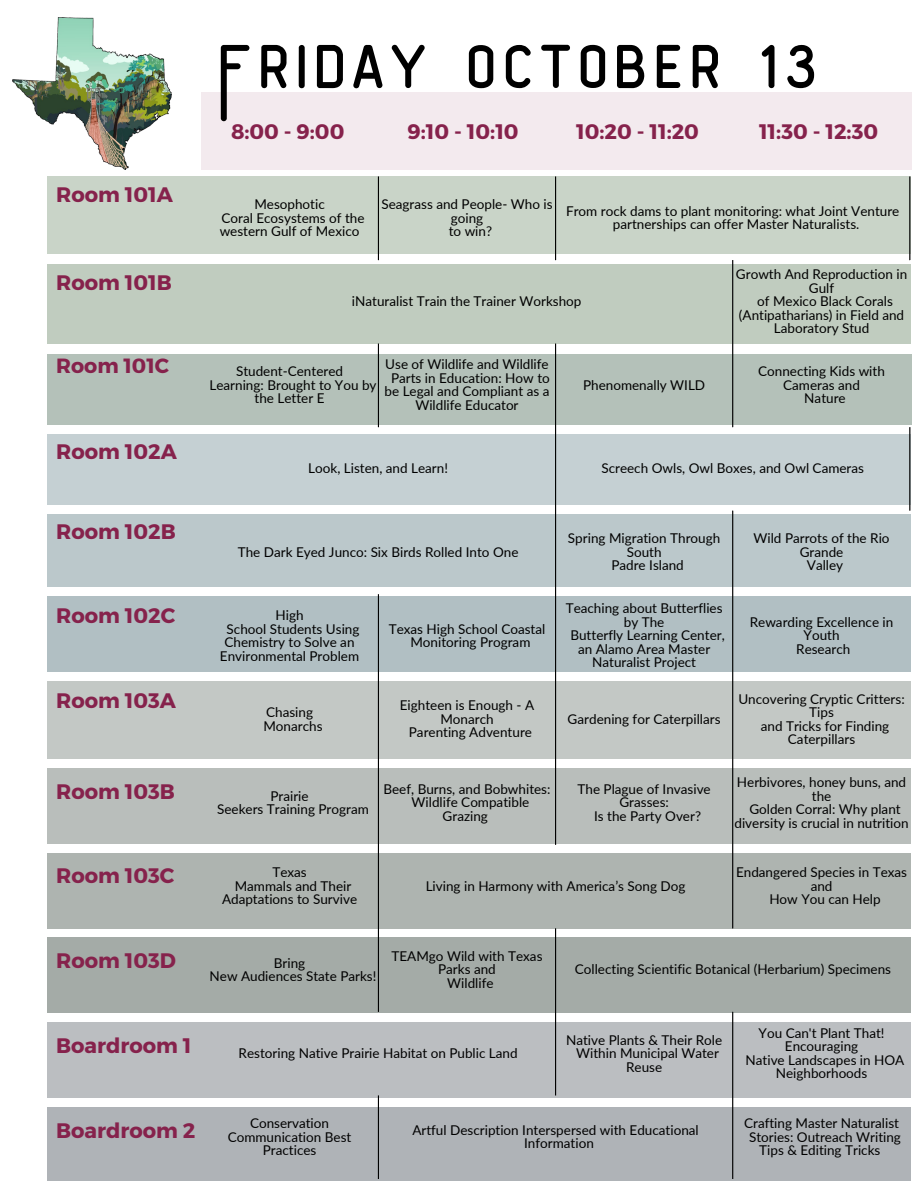
<style>
.page{position:relative;width:918px;height:1188px;background:#fff}
.page>*{position:absolute;margin:0;border:0;box-sizing:border-box;transform-origin:0 0}
.t1{font:60px "Vintage Typeface";color:#000}
.t2{font:700 21px "Montserrat";color:#86224c}
.t3{font:700 20.55px "Montserrat";color:#86224c}
.t4{font:13.5px/13.5px "Lato";color:#000;text-align:center}
</style>
<div class="page">
<div style="left:48px;top:177px;width:863px;height:77px;background:#c9d4c8"></div>
<div style="left:48px;top:264px;width:863px;height:80px;background:#c0ccbf"></div>
<div style="left:48px;top:354px;width:864px;height:70px;background:#b4c1b9"></div>
<div style="left:48px;top:434px;width:863px;height:71px;background:#c5d0d3"></div>
<div style="left:48px;top:596px;width:863px;height:75px;background:#b1bfc3"></div>
<div style="left:48px;top:514px;width:863px;height:72px;background:#bbc8cb"></div>
<div style="left:48px;top:768px;width:863px;height:75px;background:#b9bebb"></div>
<div style="left:48px;top:681px;width:863px;height:77px;background:#c3c8c5"></div>
<div style="left:48px;top:853px;width:863px;height:75px;background:#aeb4b0"></div>
<div style="left:48px;top:938px;width:863px;height:75px;background:#a4aba7"></div>
<div style="left:48px;top:1023px;width:863px;height:75px;background:#bbbec1"></div>
<div style="left:48px;top:1107px;width:863px;height:73px;background:#afb3b7"></div>
<div style="left:201px;top:92px;width:710px;height:77px;background:#f3eaee"></div>
<hr style="left:378px;top:177px;width:1px;height:83px;background:#000">
<hr style="left:378px;top:344px;width:1px;height:83px;background:#000">
<hr style="left:378px;top:594px;width:1px;height:418px;background:#000">
<hr style="left:378px;top:1095px;width:1px;height:84px;background:#000">
<hr style="left:555px;top:177px;width:1px;height:83px;background:#000">
<hr style="left:555px;top:344px;width:1px;height:501px;background:#000">
<hr style="left:555px;top:928px;width:1px;height:167px;background:#000">
<hr style="left:732px;top:260px;width:1px;height:167px;background:#000">
<hr style="left:732px;top:511px;width:1px;height:417px;background:#000">
<hr style="left:732px;top:1012px;width:1px;height:167px;background:#000">
<hr style="left:909px;top:177px;width:1px;height:83px;background:#000">
<hr style="left:909px;top:427px;width:1px;height:84px;background:#000">
<img style="left:12px;top:18px;width:159px;height:152px">
<p class="t2" style="left:56px;top:181px;width:118px">Room 101A</p>
<p class="t2" style="left:56px;top:268px;width:117px">Room 101B</p>
<p class="t3" style="left:56px;top:353px;width:114px">Room 101C</p>
<p class="t2" style="left:56px;top:438px;width:122px">Room 102A</p>
<p class="t1" style="left:215px;top:38px;width:607px">Friday October 13</p>
<p class="t2" style="left:231px;top:117px;width:115px">8:00 - 9:00</p>
<p class="t2" style="left:408px;top:117px;width:113px">9:10 - 10:10</p>
<p class="t2" style="left:576px;top:117px;width:125px">10:20 - 11:20</p>
<p class="t2" style="left:759px;top:117px;width:121px">11:30 - 12:30</p>
<p class="t4" style="left:254px;top:197px;width:72px">Mesophotic</p>
<p class="t4" style="left:220px;top:211px;width:146px;text-align:left">Coral Ecosystems of the western Gulf of Mexico</p>
<p class="t4" style="left:381px;top:197px;width:173px">Seagrass and People- Who is going</p>
<p class="t4" style="left:449px;top:224px;width:45px">to win?</p>
<p class="t4" style="left:566px;top:204px;width:335px">From rock dams to plant monitoring: what Joint Venture</p>
<p class="t4" style="left:613px;top:217px;width:248px">partnerships can offer Master Naturalists.</p>
<p class="t4" style="left:352px;top:294px;width:231px">iNaturalist Train the Trainer Workshop</p>
<p class="t4" style="left:236px;top:364px;width:109px">Student-Centered</p>
<p class="t4" style="left:210px;top:378px;width:169px">Learning: Brought to You by the Letter E</p>
<p class="t4" style="left:385px;top:357px;width:165px">Use of Wildlife and Wildlife</p>
<p class="t4" style="left:385px;top:371px;width:167px">Parts in Education: How to be Legal and Compliant as a<br>Wildlife Educator</p>
<p class="t4" style="left:583px;top:378px;width:124px">Phenomenally WILD</p>
<p class="t4" style="left:736px;top:267px;width:173px">Growth And Reproduction in<br>Gulf</p>
<p class="t4" style="left:739px;top:294px;width:167px">of Mexico Black Corals (Antipatharians) in Field and<br>Laboratory Stud</p>
<p class="t4" style="left:758px;top:364px;width:128px">Connecting Kids with<br>Cameras and</p>
<p class="t4" style="left:804px;top:391px;width:43px">Nature</p>
<p class="t4" style="left:308px;top:461px;width:141px">Look, Listen, and Learn!</p>
<p class="t4" style="left:601px;top:461px;width:264px">Screech Owls, Owl Boxes, and Owl Cameras</p>
<p class="t2" style="left:56px;top:518px;width:121px">Room 102B</p>
<p class="t4" style="left:238px;top:545px;width:282px">The Dark Eyed Junco: Six Birds Rolled Into One</p>
<p class="t4" style="left:568px;top:531px;width:154px">Spring Migration Through<br>South</p>
<p class="t4" style="left:611px;top:558px;width:74px">Padre Island</p>
<p class="t4" style="left:754px;top:531px;width:138px">Wild Parrots of the Rio<br>Grande</p>
<p class="t4" style="left:807px;top:558px;width:38px">Valley</p>
<p class="t2" style="left:56px;top:602px;width:121px">Room 102C</p>
<p class="t4" style="left:276px;top:608px;width:30px">High</p>
<p class="t4" style="left:220px;top:622px;width:141px">School Students Using<br>Chemistry to Solve an<br>Environmental Problem</p>
<p class="t4" style="left:389px;top:622px;width:158px">Texas High School Coastal</p>
<p class="t4" style="left:410px;top:635px;width:122px">Monitoring Program</p>
<p class="t4" style="left:566px;top:601px;width:158px">Teaching about Butterflies by The</p>
<p class="t4" style="left:570px;top:628px;width:156px">Butterfly Learning Center, an Alamo Area Master<br>Naturalist Project</p>
<p class="t4" style="left:750px;top:615px;width:145px">Rewarding Excellence in<br>Youth</p>
<p class="t4" style="left:796px;top:642px;width:56px">Research</p>
<p class="t2" style="left:56px;top:687px;width:121px">Room 103A</p>
<p class="t4" style="left:266px;top:705px;width:48px">Chasing</p>
<p class="t4" style="left:263px;top:719px;width:61px">Monarchs</p>
<p class="t4" style="left:400px;top:698px;width:136px">Eighteen is Enough - A<br>Monarch</p>
<p class="t4" style="left:409px;top:725px;width:125px">Parenting Adventure</p>
<p class="t4" style="left:568px;top:712px;width:154px">Gardening for Caterpillars</p>
<p class="t4" style="left:738px;top:692px;width:168px">Uncovering Cryptic Critters:<br>Tips</p>
<p class="t4" style="left:761px;top:719px;width:130px">and Tricks for Finding<br>Caterpillars</p>
<p class="t2" style="left:56px;top:777px;width:120px">Room 103B</p>
<p class="t4" style="left:270px;top:789px;width:40px">Prairie</p>
<p class="t4" style="left:217px;top:802px;width:153px">Seekers Training Program</p>
<p class="t4" style="left:383px;top:782px;width:169px">Beef, Burns, and Bobwhites:</p>
<p class="t4" style="left:443px;top:795px;width:88px;text-align:left;text-indent:-31px">Wildlife Compatible<br>Grazing</p>
<p class="t4" style="left:578px;top:782px;width:135px">The Plague of Invasive<br>Grasses:</p>
<p class="t4" style="left:594px;top:809px;width:108px">Is the Party Over?</p>
<p class="t4" style="left:737px;top:775px;width:171px">Herbivores, honey buns, and the</p>
<p class="t4" style="left:734px;top:802px;width:176px">Golden Corral: Why plant diversity is crucial in nutrition</p>
<p class="t2" style="left:56px;top:862px;width:120px">Room 103C</p>
<p class="t4" style="left:272px;top:865px;width:36px">Texas</p>
<p class="t4" style="left:222px;top:879px;width:137px">Mammals and Their<br>Adaptations to Survive</p>
<p class="t4" style="left:426px;top:879px;width:261px">Living in Harmony with America’s Song Dog</p>
<p class="t4" style="left:736px;top:865px;width:173px">Endangered Species in Texas and</p>
<p class="t4" style="left:769px;top:892px;width:113px">How You can Help</p>
<p class="t2" style="left:56px;top:947px;width:121px">Room 103D</p>
<p class="t4" style="left:274px;top:956px;width:33px">Bring</p>
<p class="t4" style="left:210px;top:969px;width:168px">New Audiences State Parks!</p>
<p class="t4" style="left:391px;top:949px;width:153px">TEAMgo Wild with Texas<br>Parks and</p>
<p class="t4" style="left:447px;top:976px;width:48px">Wildlife</p>
<p class="t4" style="left:575px;top:963px;width:318px">Collecting Scientific Botanical (Herbarium) Specimens</p>
<p class="t2" style="left:56px;top:1032px;width:137px">Boardroom 1</p>
<p class="t4" style="left:239px;top:1046px;width:281px">Restoring Native Prairie Habitat on Public Land</p>
<p class="t4" style="left:566px;top:1033px;width:158px">Native Plants &amp; Their Role</p>
<p class="t4" style="left:576px;top:1046px;width:144px">Within Municipal Water<br>Reuse</p>
<p class="t4" style="left:759px;top:1026px;width:127px">You Can't Plant That!<br>Encouraging</p>
<p class="t4" style="left:746px;top:1053px;width:160px">Native Landscapes in HOA<br>Neighborhoods</p>
<p class="t2" style="left:56px;top:1117px;width:141px">Boardroom 2</p>
<p class="t4" style="left:228px;top:1116px;width:125px">Conservation<br>Communication Best<br>Practices</p>
<p class="t4" style="left:412px;top:1123px;width:288px">Artful Description Interspersed with Educational</p>
<p class="t4" style="left:524px;top:1136px;width:71px">Information</p>
<p class="t4" style="left:744px;top:1116px;width:157px">Crafting Master Naturalist</p>
<p class="t4" style="left:759px;top:1130px;width:143px;text-align:left;text-indent:-10px">Stories: Outreach Writing<br>Tips &amp; Editing Tricks</p>
</div>
